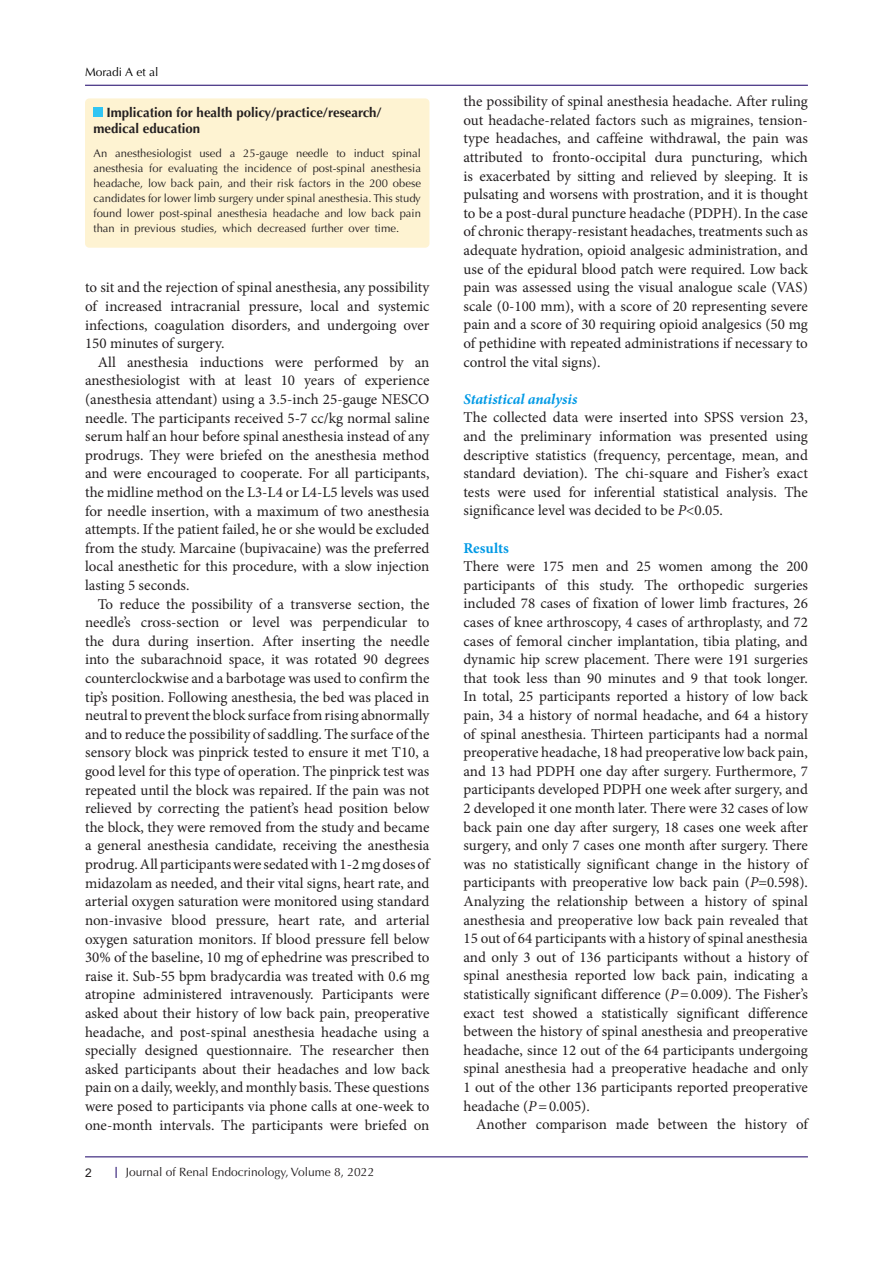
<style>
.page{position:relative;width:893px;height:1263px;background:#fff}
.page>*{position:absolute;margin:0;border:0;box-sizing:border-box;transform-origin:0 0}
.t1{font:15px/18.6px "Minion Pro";color:#231f20;text-align:justify}
.t2{font:italic 700 15px "Minion Pro";letter-spacing:-.005em;color:#0099e5}
.t3{font:700 15px "Minion Pro";color:#0099e5}
.t4{font:700 13.5px/16.5px "Optima LT Std";color:#231f20}
.t5{font:12px "Optima LT Std";color:#231f20}
.t6{font:12px "Optima LT Std";color:#000001}
.t7{font:12px "Arial";color:#231f20}
.t8{font:11.25px/15px "Optima LT Std";color:#231f20;text-align:justify}
.s1{font-style:italic}
</style>
<div class="page">
<hr style="left:85px;top:1156px;width:723px;height:1px;background:#190066">
<hr style="left:85px;top:85px;width:723px;height:1px;background:#190066">
<div style="left:85px;top:98px;width:344px;height:150px;background:#fef3d2;border-radius:4px"></div>
<div style="left:94px;top:107px;width:9px;height:10px;background:#30c5f3"></div>
<p class="t6" style="left:85px;top:65px;width:75px">Moradi A et al</p>
<p class="t4" style="left:94px;top:104px;width:290px;text-indent:13px">Implication for health policy/practice/research/ medical education</p>
<p class="t8" style="left:94px;top:146px;width:329px">An anesthesiologist used a 25-gauge needle to induct spinal anesthesia for evaluating the incidence of post-spinal anesthesia headache, low back pain, and their risk factors in the 200 obese candidates for lower limb surgery under spinal anesthesia. This study found lower post-spinal anesthesia headache and low back pain than in previous studies, which decreased further over time.</p>
<p class="t1" style="left:85px;top:278px;width:346px">to sit and the rejection of spinal anesthesia, any possibility of increased intracranial pressure, local and systemic infections, coagulation disorders, and undergoing over 150 minutes of surgery.</p>
<p class="t1" style="left:85px;top:353px;width:346px;text-indent:13px">All anesthesia inductions were performed by an anesthesiologist with at least 10 years of experience (anesthesia attendant) using a 3.5-inch 25-gauge NESCO needle. The participants received 5-7 cc/kg normal saline serum half an hour before spinal anesthesia instead of any prodrugs. They were briefed on the anesthesia method and were encouraged to cooperate. For all participants, the midline method on the L3-L4 or L4-L5 levels was used for needle insertion, with a maximum of two anesthesia attempts. If the patient failed, he or she would be excluded from the study. Marcaine (bupivacaine) was the preferred local anesthetic for this procedure, with a slow injection lasting 5 seconds.</p>
<p class="t1" style="left:85px;top:595px;width:346px;text-indent:13px">To reduce the possibility of a transverse section, the needle’s cross-section or level was perpendicular to the dura during insertion. After inserting the needle into the subarachnoid space, it was rotated 90 degrees counterclockwise and a barbotage was used to confirm the tip’s position. Following anesthesia, the bed was placed in neutral to prevent the block surface from rising abnormally and to reduce the possibility of saddling. The surface of the sensory block was pinprick tested to ensure it met T10, a good level for this type of operation. The pinprick test was repeated until the block was repaired. If the pain was not relieved by correcting the patient’s head position below the block, they were removed from the study and became a general anesthesia candidate, receiving the anesthesia prodrug. All participants were sedated with 1-2 mg doses of midazolam as needed, and their vital signs, heart rate, and arterial oxygen saturation were monitored using standard non-invasive blood pressure, heart rate, and arterial oxygen saturation monitors. If blood pressure fell below 30% of the baseline, 10 mg of ephedrine was prescribed to raise it. Sub-55 bpm bradycardia was treated with 0.6 mg atropine administered intravenously. Participants were asked about their history of low back pain, preoperative headache, and post-spinal anesthesia headache using a specially designed questionnaire. The researcher then asked participants about their headaches and low back pain on a daily, weekly, and monthly basis. These questions were posed to participants via phone calls at one-week to one-month intervals. The participants were briefed on</p>
<p class="t7" style="left:85px;top:1164px;width:8px">2</p>
<p class="t5" style="left:126px;top:1165px;width:250px">Journal of Renal Endocrinology, Volume 8, 2022</p>
<p class="t1" style="left:463px;top:92px;width:346px">the possibility of spinal anesthesia headache. After ruling out headache-related factors such as migraines, tension&shy;type headaches, and caffeine withdrawal, the pain was attributed to fronto-occipital dura puncturing, which is exacerbated by sitting and relieved by sleeping. It is pulsating and worsens with prostration, and it is thought to be a post-dural puncture headache (PDPH). In the case of chronic therapy-resistant headaches, treatments such as adequate hydration, opioid analgesic administration, and use of the epidural blood patch were required. Low back pain was assessed using the visual analogue scale (VAS) scale (0-100 mm), with a score of 20 representing severe pain and a score of 30 requiring opioid analgesics (50 mg of pethidine with repeated administrations if necessary to control the vital signs).</p>
<p class="t2" style="left:463px;top:388px;width:115px">Statistical analysis</p>
<p class="t1" style="left:463px;top:408px;width:346px">The collected data were inserted into SPSS version 23, and the preliminary information was presented using descriptive statistics (frequency, percentage, mean, and standard deviation). The chi-square and Fisher’s exact tests were used for inferential statistical analysis. The significance level was decided to be <span class="s1">P</span>&lt;0.05.</p>
<p class="t3" style="left:463px;top:537px;width:47px">Results</p>
<p class="t1" style="left:463px;top:557px;width:346px">There were 175 men and 25 women among the 200 participants of this study. The orthopedic surgeries included 78 cases of fixation of lower limb fractures, 26 cases of knee arthroscopy, 4 cases of arthroplasty, and 72 cases of femoral cincher implantation, tibia plating, and dynamic hip screw placement. There were 191 surgeries that took less than 90 minutes and 9 that took longer.<br>In total, 25 participants reported a history of low back pain, 34 a history of normal headache, and 64 a history of spinal anesthesia. Thirteen participants had a normal preoperative headache, 18 had preoperative low back pain, and 13 had PDPH one day after surgery. Furthermore, 7 participants developed PDPH one week after surgery, and 2 developed it one month later. There were 32 cases of low back pain one day after surgery, 18 cases one week after surgery, and only 7 cases one month after surgery. There was no statistically significant change in the history of participants with preoperative low back pain (<span class="s1">P</span>=0.598).<br>Analyzing the relationship between a history of spinal anesthesia and preoperative low back pain revealed that 15 out of 64 participants with a history of spinal anesthesia and only 3 out of 136 participants without a history of spinal anesthesia reported low back pain, indicating a statistically significant difference (<span class="s1">P</span>=0.009). The Fisher’s exact test showed a statistically significant difference between the history of spinal anesthesia and preoperative headache, since 12 out of the 64 participants undergoing spinal anesthesia had a preoperative headache and only 1 out of the other 136 participants reported preoperative headache (<span class="s1">P</span>=0.005).</p>
<p class="t1" style="left:476px;top:1115px;width:333px">Another comparison made between the history of</p>
</div>
